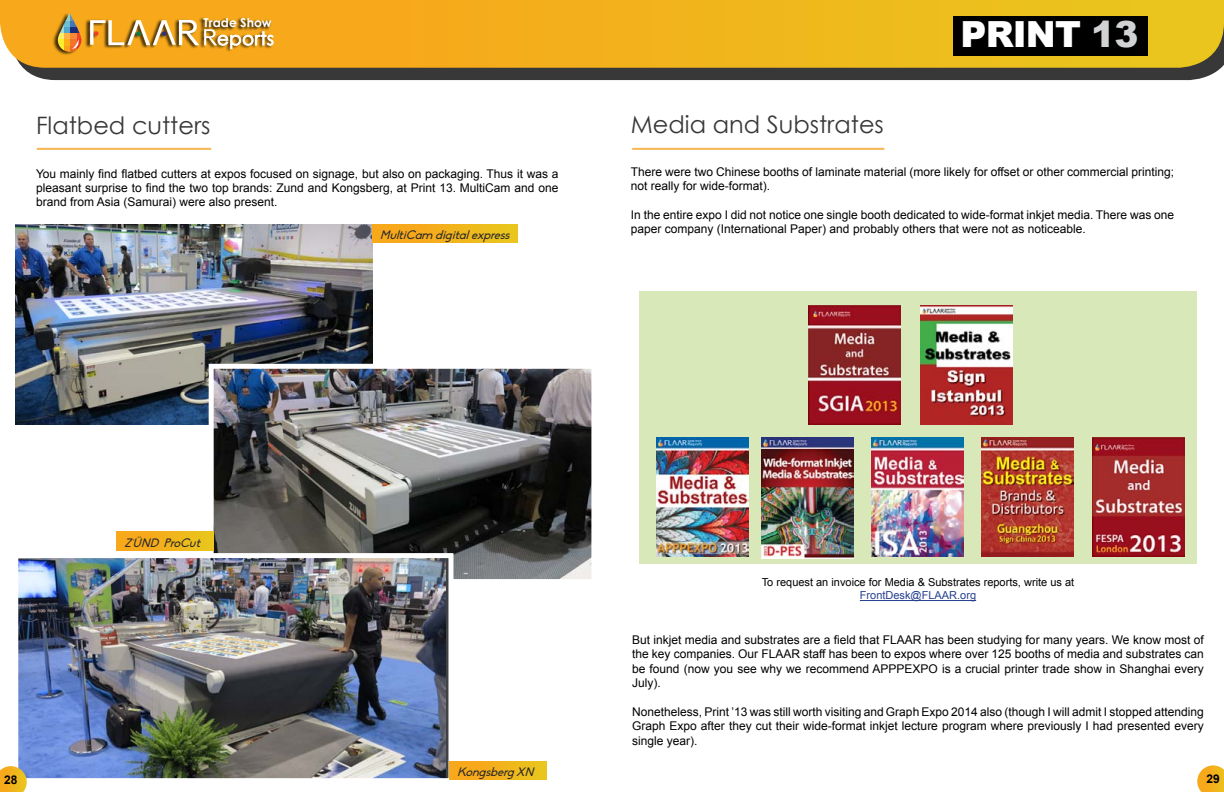
<style>
.page{position:relative;width:1224px;height:792px;background:#fff}
.page>*{position:absolute;margin:0;border:0;box-sizing:border-box;transform-origin:0 0}
.t1{font:900 36px "Arial";letter-spacing:-.025em;color:#fff}
.t2{font:24px "Century Gothic";color:#383839}
.t3{font:700 12.3px "Century Gothic";color:#fff}
.t4{font:12px/14.4px "Arial";color:#000;text-align:justify}
.t5{font:italic 12px "Biko";color:#292829}
.t6{font:700 12px "Arial";color:#000}
.t7{font:11px "Arial";color:#000}
.t8{font:11px "Arial";color:#25408f}
.s1{color:#d1d2d4}
</style>
<div class="page">
<div style="left:23px;top:68px;width:1198px;height:12px;background:#383839"></div>
<svg style="left:0;top:0;width:1224px;height:68px;background:#eeb11d"></svg>
<div style="left:954px;top:16px;width:194px;height:39px;background:#000"></div>
<div style="left:53px;top:12px;width:220px;height:43px;background:#000;opacity:.75"></div>
<div style="left:63px;top:27px;width:8px;height:6px;background:#51a8cb"></div>
<div style="left:63px;top:20px;width:8px;height:7px;background:#6ac1d6"></div>
<div style="left:63px;top:46px;width:8px;height:6px;background:#faa21b"></div>
<div style="left:63px;top:33px;width:8px;height:7px;background:#fcb242"></div>
<div style="left:63px;top:40px;width:8px;height:6px;background:#fcaf17"></div>
<svg style="left:63px;top:14px;width:8px;height:6px"></svg>
<svg style="left:56px;top:27px;width:8px;height:6px"></svg>
<svg style="left:56px;top:20px;width:8px;height:7px"></svg>
<svg style="left:56px;top:46px;width:8px;height:6px"></svg>
<svg style="left:56px;top:33px;width:8px;height:7px"></svg>
<svg style="left:56px;top:40px;width:8px;height:6px"></svg>
<div style="left:71px;top:27px;width:7px;height:6px;background:#1b2c7a"></div>
<div style="left:71px;top:20px;width:7px;height:7px;background:#4675b5"></div>
<div style="left:71px;top:33px;width:7px;height:7px;background:#f68935"></div>
<div style="left:71px;top:40px;width:7px;height:6px;background:#f47429"></div>
<div style="left:71px;top:14px;width:7px;height:6px;background:#f7a91b"></div>
<svg style="left:63px;top:13px;width:15px;height:1px"></svg>
<svg style="left:72px;top:20px;width:11px;height:32px"></svg>
<svg style="left:90px;top:20px;width:184px;height:29px"></svg>
<hr style="left:37px;top:148px;width:174px;height:2px;background:#f6b650">
<img style="left:16px;top:224px;width:356px;height:201px">
<img style="left:215px;top:370px;width:375px;height:208px">
<div style="left:209px;top:364px;width:387px;height:220px;border:5px solid #fff"></div>
<img style="left:19px;top:559px;width:426px;height:218px">
<div style="left:13px;top:553px;width:440px;height:230px;border:5px solid #fff"></div>
<div style="left:372px;top:224px;width:145px;height:18px;background:linear-gradient(to right,#faa21b,#e9c41d)"></div>
<div style="left:116px;top:532px;width:97px;height:18px;background:linear-gradient(to right,#faa21b,#e9c41d)"></div>
<div style="left:449px;top:761px;width:97px;height:18px;background:linear-gradient(to right,#faa21b,#e9c41d)"></div>
<div style="left:639px;top:291px;width:558px;height:273px;background:#d8e8b9"></div>
<hr style="left:632px;top:148px;width:252px;height:2px;background:#f6b650">
<img style="left:657px;top:437px;width:92px;height:119px">
<img style="left:761px;top:437px;width:93px;height:121px">
<img style="left:871px;top:437px;width:92px;height:119px">
<img style="left:982px;top:437px;width:92px;height:119px">
<img style="left:1092px;top:437px;width:92px;height:119px">
<img style="left:808px;top:305px;width:92px;height:119px">
<img style="left:920px;top:305px;width:93px;height:119px">
<hr style="left:860px;top:600px;width:116px;height:1px;background:#25408f">
<svg style="left:0;top:766px;width:27px;height:26px"></svg>
<svg style="left:1197px;top:765px;width:27px;height:27px"></svg>
<p class="t3" style="left:204px;top:15px;width:70px">Trade Show</p>
<h1 class="t1" style="left:961px;top:8px;width:179px">PRINT <span class="s1">13</span></h1>
<h2 class="t2" style="left:36px;top:111px;width:176px">Flatbed cutters</h2>
<p class="t4" style="left:36px;top:166px;width:524px">You mainly find flatbed cutters at expos focused on signage, but also on packaging. Thus it was a pleasant surprise to find the two top brands: Zund and Kongsberg, at Print 13. MultiCam and one brand from Asia (Samurai) were also present.</p>
<p class="t5" style="left:380px;top:228px;width:135px">MultiCam digitalexpress</p>
<h2 class="t2" style="left:631px;top:109px;width:255px">Media and Substrates</h2>
<p class="t4" style="left:631px;top:165px;width:545px">There were two Chinese booths of laminate material (more likely for offset or other commercial printing; not really for wide-format).</p>
<p class="t4" style="left:631px;top:208px;width:545px">In the entire expo I did not notice one single booth dedicated to wide-format inkjet media. There was one paper company (International Paper) and probably others that were not as noticeable.</p>
<p class="t5" style="left:124px;top:536px;width:82px">Z`ÜND ProCut</p>
<p class="t7" style="left:762px;top:575px;width:314px">To request an invoice for Media &amp; Substrates reports, write us at</p>
<p class="t8" style="left:860px;top:588px;width:118px">FrontDesk@FLAAR.org</p>
<p class="t4" style="left:632px;top:633px;width:573px">But inkjet media and substrates are a field that FLAAR has been studying for many years. We know most of the key companies. Our FLAAR staff has been to expos where over 125 booths of media and substrates can be found (now you see why we recommend APPPEXPO is a crucial printer trade show in Shanghai every July).</p>
<p class="t4" style="left:632px;top:705px;width:573px">Nonetheless, Print ’13 was still worth visiting and Graph Expo 2014 also (though I will admit I stopped attending Graph Expo after they cut their wide-format inkjet lecture program where previously I had presented every single year).</p>
<p class="t5" style="left:457px;top:765px;width:82px">KongsbergXN</p>
<p class="t6" style="left:4px;top:772px;width:15px">28</p>
<p class="t6" style="left:1206px;top:771px;width:15px">29</p>
</div>
